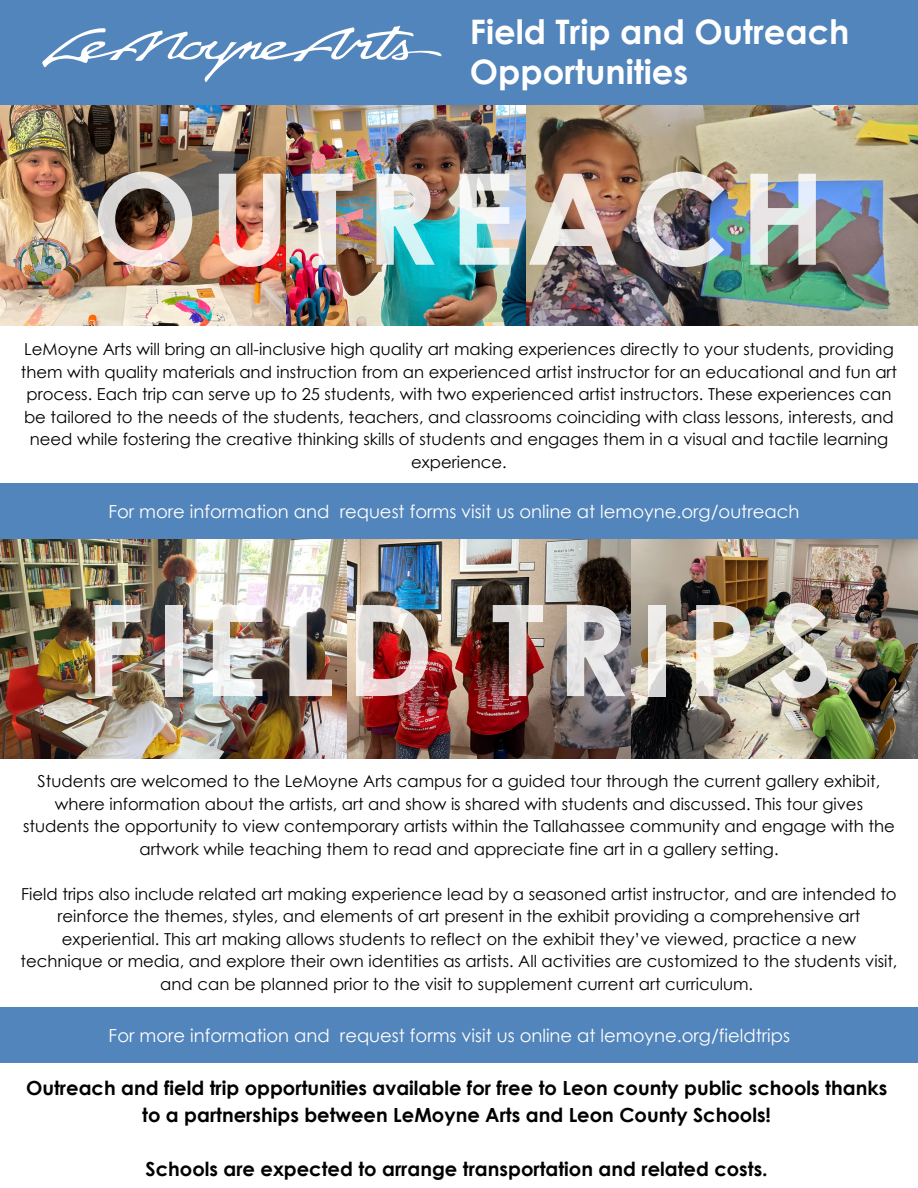
<style>
.page{position:relative;width:918px;height:1188px;background:#fff}
.page>*{position:absolute;margin:0;border:0;box-sizing:border-box;transform-origin:0 0}
.t1{font:700 126.75px "Century Gothic";letter-spacing:.085em;color:#fff}
.t2{font:700 33.75px "Century Gothic";color:#fff}
.t3{font:700 19.5px/27px "Century Gothic";color:#000;text-align:center}
.t4{font:18px "Century Gothic";color:#fff}
.t5{font:16.5px/22.5px "Century Gothic";color:#000;text-align:center}
</style>
<div class="page">
<img style="left:630px;top:539px;width:288px;height:219px">
<img style="left:346px;top:539px;width:284px;height:219px">
<div style="left:0;top:0;width:918px;height:230px;background:#5285bb"></div>
<img style="left:0;top:105px;width:918px;height:221px">
<img style="left:0;top:539px;width:346px;height:219px">
<svg style="left:42px;top:26px;width:399px;height:56px"></svg>
<div style="left:0;top:483px;width:918px;height:56px;background:#5285bb"></div>
<div style="left:0;top:1007px;width:918px;height:56px;background:#5285bb"></div>
<p class="t2" style="left:470px;top:10px;width:381px">Field Trip and Outreach</p>
<p class="t2" style="left:470px;top:51px;width:220px">Opportunities</p>
<h1 class="t1" style="left:92px;top:137px;width:736px">OUTREACH</h1>
<p class="t5" style="left:21px;top:337px;width:878px">LeMoyne Arts will bring an all-inclusive high quality art making experiences directly to your students, providing them with quality materials and instruction from an experienced artist instructor for an educational and fun art process. Each trip can serve up to 25 students, with two experienced artist instructors. These experiences can be tailored to the needs of the students, teachers, and classrooms coinciding with class lessons, interests, and need while fostering the creative thinking skills of students and engages them in a visual and tactile learning experience.</p>
<p class="t4" style="left:108px;top:500px;width:692px">For more information and request forms visit us online at lemoyne.org/outreach</p>
<h1 class="t1" style="left:85px;top:569px;width:750px">FIELD TRIPS</h1>
<p class="t5" style="left:23px;top:770px;width:873px">Students are welcomed to the LeMoyne Arts campus for a guided tour through the current gallery exhibit, where information about the artists, art and show is shared with students and discussed. This tour gives students the opportunity to view contemporary artists within the Tallahassee community and engage with the artwork while teaching them to read and appreciate fine art in a gallery setting.</p>
<p class="t5" style="left:20px;top:882px;width:879px">Field trips also include related art making experience lead by a seasoned artist instructor, and are intended to reinforce the themes, styles, and elements of art present in the exhibit providing a comprehensive art experiential. This art making allows students to reflect on the exhibit they’ve viewed, practice a new technique or media, and explore their own identities as artists. All activities are customized to the students visit, and can be planned prior to the visit to supplement current art curriculum.</p>
<p class="t4" style="left:109px;top:1024px;width:683px">For more information and request forms visit us online at lemoyne.org/fieldtrips</p>
<p class="t3" style="left:26px;top:1074px;width:863px">Outreach and field trip opportunities available for free to Leon county public schools thanks to a partnerships between LeMoyne Arts and Leon County Schools!</p>
<p class="t3" style="left:146px;top:1155px;width:624px">Schools are expected to arrange transportation and related costs.</p>
</div>
